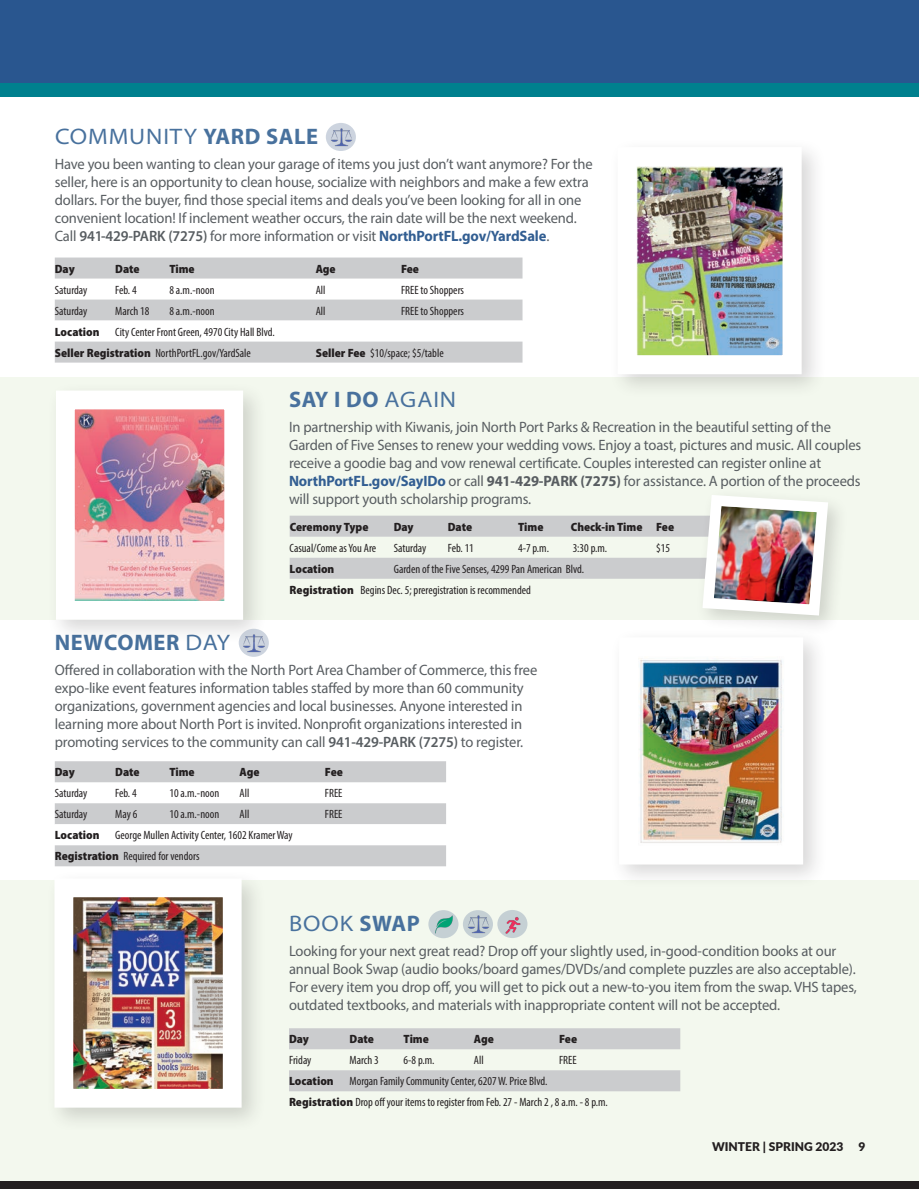
<style>
.page{position:relative;width:919px;height:1189px;background:#fff}
.page>*{position:absolute;margin:0;border:0;box-sizing:border-box;transform-origin:0 0}
.t1{font:semi-expanded 22.5px "Myriad Pro";letter-spacing:.04em;color:#48719d}
.t2{font:22.5px "Myriad Variable Concept";letter-spacing:.025em;color:#48719d}
.t3{font:15px/18px "Myriad Pro";letter-spacing:-.01em;color:#585d61}
.t4{font:condensed 12px/21px "Myriad Pro";color:#231f20}
.t5{font:900 semi-condensed 12px "Myriad Pro";color:#231f20}
.t6{font:900 12px "Lato";color:#231f20}
.s1{font-family:"Myriad Variable Concept";font-stretch:normal}
.s2{font-weight:600}
.s3{font-weight:700;color:#325e92}
.s4{font-weight:900;font-stretch:semi-condensed}
.s5{font-family:"Myriad Pro";font-stretch:semi-expanded}
.s6{font-weight:700}
</style>
<div class="page">
<div style="left:0;top:879px;width:918px;height:309px;background:#f3f8ee"></div>
<div style="left:0;top:377px;width:918px;height:243px;background:#f3f8ee"></div>
<div style="left:0;top:1180px;width:918px;height:8px;background:#231f20"></div>
<div style="left:0;top:0;width:918px;height:86px;background:#29568f"></div>
<div style="left:0;top:83px;width:918px;height:14px;background:#00808e"></div>
<div style="left:289px;top:1028px;width:391px;height:21px;background:#cbccce"></div>
<div style="left:289px;top:1070px;width:391px;height:21px;background:#cbccce"></div>
<div style="left:45px;top:869px;width:221px;height:263px;background:#eef2e9"></div>
<img style="left:45px;top:869px;width:206px;height:247px">
<svg style="left:55px;top:761px;width:391px;height:105px"></svg>
<div style="left:609px;top:628px;width:219px;height:261px;background:#231f20;opacity:.18"></div>
<img style="left:628px;top:646px;width:184px;height:227px">
<div style="left:46px;top:381px;width:222px;height:263px;background:#231f20;opacity:.18"></div>
<img style="left:47px;top:381px;width:205px;height:248px">
<svg style="left:55px;top:257px;width:467px;height:105px"></svg>
<div style="left:608px;top:138px;width:218px;height:261px;background:#231f20;opacity:.18"></div>
<img style="left:608px;top:138px;width:202px;height:246px">
<svg style="left:326px;top:123px;width:30px;height:28px"></svg>
<img style="left:328px;top:123px;width:26px;height:28px">
<svg style="left:239px;top:628px;width:30px;height:28px"></svg>
<img style="left:241px;top:623px;width:26px;height:34px">
<svg style="left:428px;top:909px;width:30px;height:29px"></svg>
<img style="left:431px;top:913px;width:23px;height:21px">
<svg style="left:462px;top:909px;width:31px;height:29px"></svg>
<img style="left:465px;top:909px;width:26px;height:30px">
<svg style="left:497px;top:909px;width:30px;height:28px"></svg>
<img style="left:500px;top:909px;width:24px;height:29px">
<div style="left:694px;top:487px;width:155px;height:150px;background:#231f20;opacity:.18"></div>
<svg style="left:289px;top:489px;width:544px;height:132px"></svg>
<p class="t1" style="left:55px;top:123px;width:265px">COMMUNITY <span class="s1">YARD SALE</span></p>
<p class="t3" style="left:55px;top:155px;width:539px">Have you been wanting to clean your garage of items you just don’t want anymore? For the seller, here is an opportunity to clean house, socialize with neighbors and make a few extra dollars. For the buyer, find those special items and deals you’ve been looking for all in one convenient location! If inclement weather occurs, the rain date will be the next weekend.<br>Call <span class="s2">941-429-PARK (7275)</span> for more information or visit <span class="s3">NorthPortFL.gov/YardSale</span>.</p>
<p class="t5" style="left:55px;top:260px;width:21px">Day</p>
<p class="t5" style="left:115px;top:260px;width:26px">Date</p>
<p class="t5" style="left:169px;top:260px;width:27px">Time</p>
<p class="t5" style="left:315px;top:260px;width:22px">Age</p>
<p class="t5" style="left:401px;top:260px;width:20px">Fee</p>
<p class="t4" style="left:55px;top:279px;width:34px">Saturday</p>
<p class="t4" style="left:115px;top:279px;width:23px">Feb. 4</p>
<p class="t4" style="left:169px;top:279px;width:47px">8 a.m.-noon</p>
<p class="t4" style="left:315px;top:279px;width:11px">All</p>
<p class="t4" style="left:401px;top:279px;width:65px">FREE to Shoppers</p>
<p class="t4" style="left:55px;top:300px;width:34px">Saturday</p>
<p class="t4" style="left:115px;top:300px;width:35px">March 18</p>
<p class="t4" style="left:169px;top:300px;width:47px">8 a.m.-noon</p>
<p class="t4" style="left:315px;top:300px;width:11px">All</p>
<p class="t4" style="left:401px;top:300px;width:65px">FREE to Shoppers</p>
<p class="t5" style="left:55px;top:323px;width:46px">Location</p>
<p class="t4" style="left:55px;top:321px;width:221px;text-indent:60px">City Center Front Green, 4970 City Hall Blvd.<br><span class="s4">Seller Registration</span> NorthPortFL.gov/YardSale</p>
<p class="t4" style="left:315px;top:342px;width:129px"><span class="s4">Seller Fee</span> $10/space; $5/table</p>
<p class="t2" style="left:289px;top:386px;width:169px">SAY I DO <span class="s5">AGAIN</span></p>
<p class="t3" style="left:289px;top:417px;width:573px">In partnership with Kiwanis, join North Port Parks &amp; Recreation in the beautiful setting of the Garden of Five Senses to renew your wedding vows. Enjoy a toast, pictures and music. All couples receive a goodie bag and vow renewal certificate. Couples interested can register online at <span class="s3">NorthPortFL.gov/SayIDo</span> or call <span class="s6">941-429-PARK (7275)</span> for assistance. A portion of the proceeds will support youth scholarship programs.</p>
<p class="t5" style="left:289px;top:518px;width:80px">Ceremony Type</p>
<p class="t5" style="left:393px;top:518px;width:21px">Day</p>
<p class="t5" style="left:447px;top:518px;width:26px">Date</p>
<p class="t5" style="left:518px;top:518px;width:27px">Time</p>
<p class="t5" style="left:570px;top:518px;width:105px">Check-in Time Fee</p>
<p class="t4" style="left:289px;top:537px;width:88px">Casual/Come as You Are</p>
<p class="t4" style="left:393px;top:537px;width:34px">Saturday</p>
<p class="t4" style="left:447px;top:537px;width:28px">Feb. 11</p>
<p class="t4" style="left:518px;top:537px;width:32px">4-7 p.m.</p>
<p class="t4" style="left:572px;top:537px;width:36px">3:30 p.m.</p>
<p class="t4" style="left:656px;top:537px;width:15px">$15</p>
<p class="t5" style="left:289px;top:560px;width:46px">Location</p>
<p class="t4" style="left:289px;top:558px;width:296px;text-indent:104px">Garden of the Five Senses, 4299 Pan American Blvd.<br><span class="s4">Registration</span> Begins Dec. 5; preregistration is recommended</p>
<p class="t2" style="left:55px;top:629px;width:177px">NEWCOMER <span class="s5">DAY</span></p>
<p class="t3" style="left:55px;top:660px;width:484px">Offered in collaboration with the North Port Area Chamber of Commerce, this free expo-like event features information tables staffed by more than 60 community organizations, government agencies and local businesses. Anyone interested in learning more about North Port is invited. Nonprofit organizations interested in promoting services to the community can call <span class="s2">941-429-PARK (7275)</span> to register.</p>
<p class="t5" style="left:55px;top:764px;width:21px">Day</p>
<p class="t5" style="left:115px;top:764px;width:26px">Date</p>
<p class="t5" style="left:169px;top:764px;width:27px">Time</p>
<p class="t5" style="left:239px;top:764px;width:22px">Age</p>
<p class="t5" style="left:325px;top:764px;width:20px">Fee</p>
<p class="t4" style="left:55px;top:782px;width:34px">Saturday</p>
<p class="t4" style="left:115px;top:782px;width:23px">Feb. 4</p>
<p class="t4" style="left:169px;top:782px;width:51px">10 a.m.-noon</p>
<p class="t4" style="left:239px;top:782px;width:11px">All</p>
<p class="t4" style="left:325px;top:782px;width:19px">FREE</p>
<p class="t4" style="left:55px;top:803px;width:34px">Saturday</p>
<p class="t4" style="left:115px;top:803px;width:24px">May 6</p>
<p class="t4" style="left:169px;top:803px;width:51px">10 a.m.-noon</p>
<p class="t4" style="left:239px;top:803px;width:11px">All</p>
<p class="t4" style="left:325px;top:803px;width:19px">FREE</p>
<p class="t5" style="left:55px;top:827px;width:46px">Location</p>
<p class="t4" style="left:55px;top:824px;width:239px;text-indent:60px">George Mullen Activity Center, 1602 Kramer Way<br><span class="s4">Registration</span> Required for vendors</p>
<p class="t1" style="left:289px;top:909px;width:132px">BOOK <span class="s1">SWAP</span></p>
<p class="t3" style="left:289px;top:941px;width:569px">Looking for your next great read? Drop off your slightly used, in-good-condition books at our annual Book Swap (audio books/board games/DVDs/and complete puzzles are also acceptable).<br>For every item you drop off, you will get to pick out a new-to-you item from the swap. VHS tapes, outdated textbooks, and materials with inappropriate content will not be accepted.</p>
<p class="t5" style="left:289px;top:1031px;width:21px">Day</p>
<p class="t5" style="left:349px;top:1031px;width:26px">Date</p>
<p class="t5" style="left:403px;top:1031px;width:27px">Time</p>
<p class="t5" style="left:473px;top:1031px;width:22px">Age</p>
<p class="t5" style="left:559px;top:1031px;width:20px">Fee</p>
<p class="t4" style="left:289px;top:1049px;width:24px">Friday</p>
<p class="t4" style="left:349px;top:1049px;width:31px">March 3</p>
<p class="t4" style="left:403px;top:1049px;width:32px">6-8 p.m.</p>
<p class="t4" style="left:473px;top:1049px;width:11px">All</p>
<p class="t4" style="left:559px;top:1049px;width:19px">FREE</p>
<p class="t5" style="left:289px;top:1073px;width:46px">Location</p>
<p class="t4" style="left:289px;top:1070px;width:320px;text-align:center">Morgan Family Community Center, 6207 W. Price Blvd.<br><span class="s4">Registration</span> Drop off your items to register from Feb. 27 - March 2 , 8 a.m. - 8 p.m.</p>
<p class="t6" style="left:711px;top:1137px;width:155px">WINTER | SPRING 2023 9</p>
</div>
